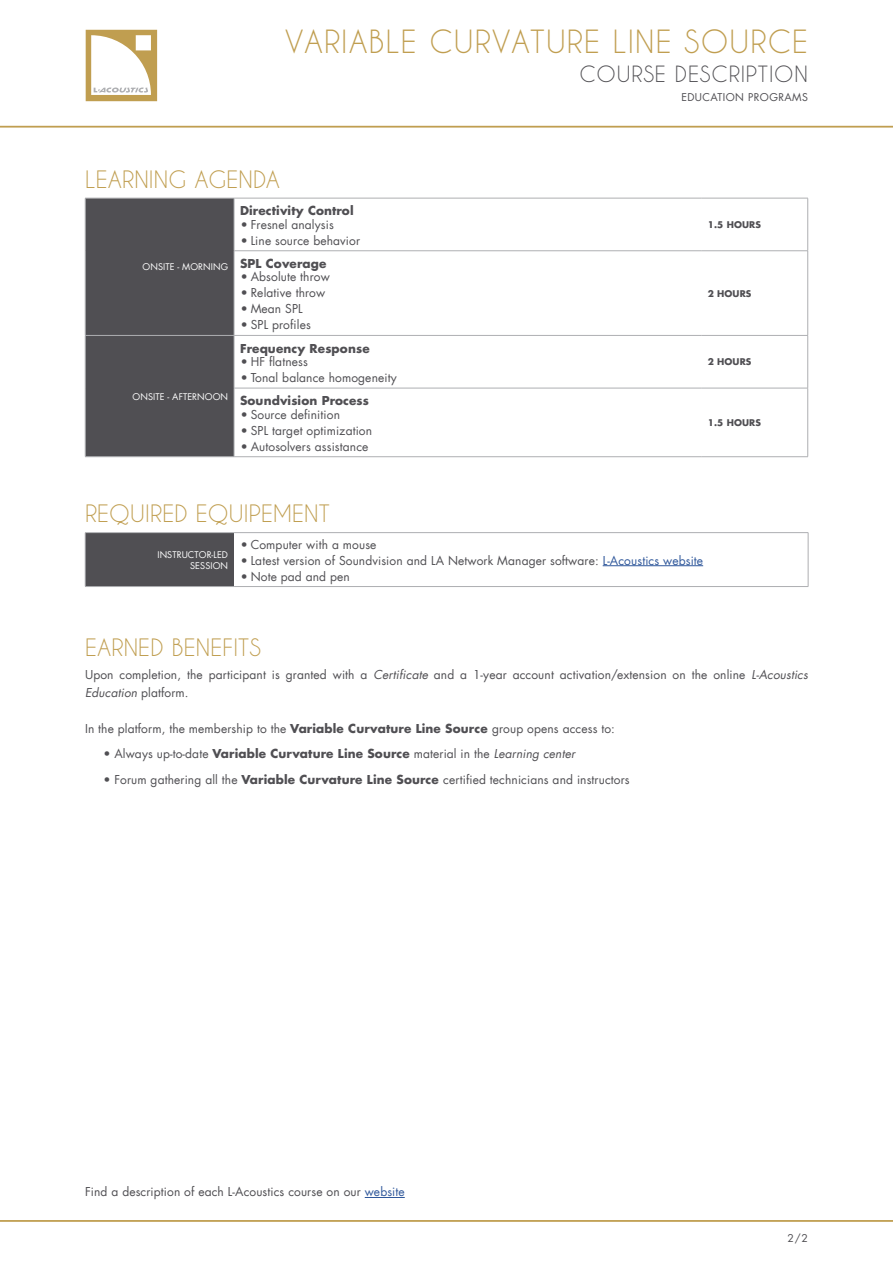
<style>
.page{position:relative;width:893px;height:1263px;background:#fff}
.page>*{position:absolute;margin:0;border:0;box-sizing:border-box;transform-origin:0 0}
.t1{font:30px "Caviar Dreams";letter-spacing:.04em;color:#c09e50}
.t2{font:22.5px "Caviar Dreams";letter-spacing:.01em;color:#c09e50}
.t3{font:21px "Caviar Dreams";letter-spacing:.04em;color:#504f53}
.t4{font:12px/18px "Futura LT";letter-spacing:.01em;color:#504f53}
.t5{font:700 12px "Futura LT";letter-spacing:.01em;color:#504f53}
.t6{font:10.5px "Futura LT";letter-spacing:.04em;color:#504f53}
.t7{font:9px/10.8px "Futura LT";letter-spacing:.01em;color:#fff;text-align:right}
.t8{font:700 9px "Futura Std";letter-spacing:.01em;color:#504f53}
.s1{font-weight:700}
.s2{color:#30589b}
.s3{font-style:italic}
</style>
<div class="page">
<hr style="left:0;top:126px;width:893px;height:2px;background:#c09e50">
<hr style="left:0;top:1220px;width:893px;height:2px;background:#c09e50">
<svg style="left:86px;top:30px;width:71px;height:71px"></svg>
<div style="left:86px;top:199px;width:148px;height:257px;background:#504f53"></div>
<svg style="left:235px;top:251px;width:572px;height:137px"></svg>
<hr style="left:702px;top:198px;width:106px;height:1px;background:#aeafb2">
<hr style="left:807px;top:198px;width:1px;height:53px;background:#aeafb2">
<hr style="left:807px;top:251px;width:1px;height:84px;background:#aeafb2">
<hr style="left:702px;top:335px;width:106px;height:1px;background:#aeafb2">
<hr style="left:807px;top:336px;width:1px;height:52px;background:#aeafb2">
<hr style="left:807px;top:388px;width:1px;height:68px;background:#aeafb2">
<hr style="left:85px;top:198px;width:149px;height:1px;background:#aeafb2">
<hr style="left:85px;top:198px;width:1px;height:53px;background:#aeafb2">
<hr style="left:85px;top:251px;width:1px;height:84px;background:#aeafb2">
<hr style="left:85px;top:335px;width:149px;height:1px;background:#aeafb2">
<hr style="left:85px;top:336px;width:1px;height:52px;background:#aeafb2">
<hr style="left:85px;top:388px;width:1px;height:68px;background:#aeafb2">
<hr style="left:85px;top:456px;width:149px;height:1px;background:#aeafb2">
<hr style="left:234px;top:198px;width:468px;height:1px;background:#aeafb2">
<hr style="left:234px;top:198px;width:1px;height:53px;background:#aeafb2">
<hr style="left:234px;top:251px;width:1px;height:84px;background:#aeafb2">
<hr style="left:234px;top:335px;width:468px;height:1px;background:#aeafb2">
<hr style="left:234px;top:336px;width:1px;height:52px;background:#aeafb2">
<hr style="left:234px;top:388px;width:1px;height:68px;background:#aeafb2">
<hr style="left:234px;top:250px;width:468px;height:1px;background:#aeafb2">
<hr style="left:234px;top:388px;width:468px;height:1px;background:#aeafb2">
<hr style="left:234px;top:456px;width:468px;height:1px;background:#aeafb2">
<hr style="left:702px;top:250px;width:106px;height:1px;background:#aeafb2">
<hr style="left:702px;top:388px;width:106px;height:1px;background:#aeafb2">
<hr style="left:702px;top:456px;width:106px;height:1px;background:#aeafb2">
<div style="left:85px;top:533px;width:149px;height:53px;background:#504f53"></div>
<hr style="left:85px;top:532px;width:149px;height:1px;background:#aeafb2">
<hr style="left:85px;top:533px;width:1px;height:53px;background:#aeafb2">
<hr style="left:234px;top:532px;width:574px;height:1px;background:#aeafb2">
<hr style="left:808px;top:533px;width:1px;height:53px;background:#aeafb2">
<hr style="left:234px;top:586px;width:574px;height:1px;background:#aeafb2">
<hr style="left:85px;top:586px;width:149px;height:1px;background:#aeafb2">
<hr style="left:603px;top:565px;width:100px;height:1px;background:#30589b">
<hr style="left:365px;top:1197px;width:40px;height:1px;background:#30589b">
<h1 class="t1" style="left:285px;top:24px;width:525px">VARIABLE CURVATURE LINE SOURCE</h1>
<h3 class="t3" style="left:579px;top:61px;width:230px">COURSE DESCRIPTION</h3>
<p class="t6" style="left:681px;top:91px;width:128px">EDUCATION PROGRAMS</p>
<h2 class="t2" style="left:85px;top:166px;width:196px">LEARNING AGENDA</h2>
<p class="t7" style="left:143px;top:262px;width:87px">ONSITE - MORNING</p>
<p class="t7" style="left:133px;top:391px;width:97px">ONSITE - AFTERNOON</p>
<p class="t5" style="left:240px;top:203px;width:115px">Directivity Control</p>
<p class="t4" style="left:240px;top:215px;width:95px"><span class="s1">•</span> Fresnel analysis</p>
<p class="t4" style="left:240px;top:231px;width:122px"><span class="s1">•</span> Line source behavior</p>
<p class="t5" style="left:240px;top:255px;width:88px">SPL Coverage</p>
<p class="t4" style="left:240px;top:268px;width:91px"><span class="s1">•</span> Absolute throw</p>
<p class="t4" style="left:240px;top:284px;width:87px"><span class="s1">•</span> Relative throw</p>
<p class="t4" style="left:240px;top:300px;width:64px"><span class="s1">•</span> Mean SPL</p>
<p class="t4" style="left:240px;top:316px;width:72px"><span class="s1">•</span> SPL profiles</p>
<p class="t5" style="left:240px;top:340px;width:131px">Frequency Response</p>
<p class="t4" style="left:240px;top:353px;width:69px"><span class="s1">•</span> HF flatness</p>
<p class="t4" style="left:240px;top:369px;width:158px"><span class="s1">•</span> Tonal balance homogeneity</p>
<p class="t5" style="left:240px;top:393px;width:130px">Soundvision Process</p>
<p class="t4" style="left:240px;top:405px;width:101px"><span class="s1">•</span> Source definition</p>
<p class="t4" style="left:240px;top:421px;width:134px"><span class="s1">•</span> SPL target optimization</p>
<p class="t4" style="left:240px;top:437px;width:130px"><span class="s1">•</span> Autosolvers assistance</p>
<p class="t8" style="left:708px;top:219px;width:55px">1.5 HOURS</p>
<p class="t8" style="left:708px;top:287px;width:45px">2 HOURS</p>
<p class="t8" style="left:708px;top:356px;width:45px">2 HOURS</p>
<p class="t8" style="left:708px;top:417px;width:55px">1.5 HOURS</p>
<h2 class="t2" style="left:85px;top:500px;width:246px">REQUIRED EQUIPEMENT</h2>
<p class="t7" style="left:157px;top:549px;width:72px">INSTRUCTOR-LED<br>SESSION</p>
<p class="t4" style="left:240px;top:535px;width:138px"><span class="s1">•</span> Computer with a mouse</p>
<p class="t4" style="left:240px;top:551px;width:465px"><span class="s1">•</span> Latest version of Soundvision and LA Network Manager software: <span class="s2">L-Acoustics website</span></p>
<p class="t4" style="left:240px;top:567px;width:111px"><span class="s1">•</span> Note pad and pen</p>
<h2 class="t2" style="left:85px;top:634px;width:177px">EARNED BENEFITS</h2>
<p class="t4" style="left:85px;top:665px;width:724px">Upon completion, the participant is granted with a <span class="s3">Certificate</span> and a 1-year account activation/extension on the online <span class="s3">L-Acoustics<br>Education</span> platform.</p>
<p class="t4" style="left:85px;top:719px;width:531px">In the platform, the membership to the <span class="s1">Variable Curvature Line Source</span> group opens access to:</p>
<p class="t4" style="left:103px;top:745px;width:473px">• Always up-to-date <span class="s1">Variable Curvature Line Source</span> material in the <span class="s3">Learning center</span></p>
<p class="t4" style="left:103px;top:770px;width:528px">• Forum gathering all the <span class="s1">Variable Curvature Line Source</span> certified technicians and instructors</p>
<p class="t4" style="left:85px;top:1183px;width:321px">Find a description of each L-Acoustics course on our <span class="s2">website</span></p>
<p class="t6" style="left:787px;top:1231px;width:22px">2/2</p>
</div>
